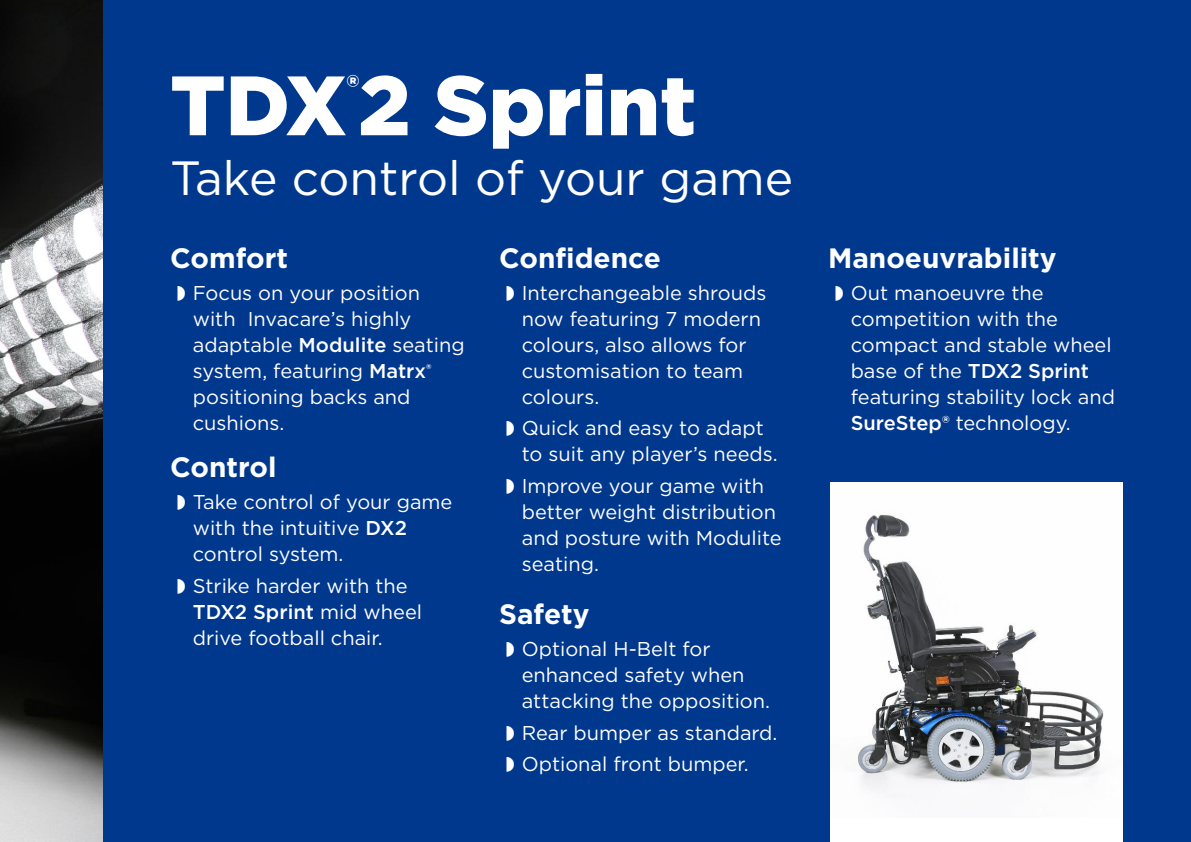
<style>
.page{position:relative;width:1191px;height:842px;background:#00388e}
.page>*{position:absolute;margin:0;border:0;box-sizing:border-box;transform-origin:0 0}
.t1{font:900 84px "Gotham";color:#fff}
.t2{font:48px "Gotham";color:#fff}
.t3{font:900 34px "Gotham";color:#fff}
.t4{font:700 28px "Gotham";color:#fff}
.t5{font:20px/26px "Gotham";color:#fff}
.s1{font-weight:500}
</style>
<div class="page">
<img style="left:0;top:0;width:102px;height:842px">
<div style="left:831px;top:482px;width:292px;height:360px;background:#fff"></div>
<img style="left:854px;top:515px;width:250px;height:281px">
<h1 class="t1" style="left:170px;top:48px;width:527px">TDX2 Sprint</h1>
<h3 class="t3" style="left:347px;top:64px;width:14px">®</h3>
<h2 class="t2" style="left:170px;top:148px;width:624px">Take control of your game</h2>
<h3 class="t4" style="left:170px;top:239px;width:119px">Comfort</h3>
<p class="t5" style="left:193px;top:279px;width:273px;text-indent:-17px">◗ Focus on your position with Invacare’s highly adaptable <span class="s1">Modulite</span> seating system, featuring <span class="s1">Matrx</span><sup>® </sup>positioning backs and cushions.</p>
<h3 class="t4" style="left:170px;top:449px;width:108px">Control</h3>
<p class="t5" style="left:193px;top:488px;width:261px;text-indent:-17px">◗ Take control of your game with the intuitive <span class="s1">DX2 </span>control system.</p>
<p class="t5" style="left:193px;top:572px;width:231px;text-indent:-17px">◗ Strike harder with the<br><span class="s1">TDX2 Sprint</span> mid wheel drive football chair.</p>
<h3 class="t4" style="left:499px;top:239px;width:163px">Confidence</h3>
<p class="t5" style="left:522px;top:279px;width:246px;text-indent:-17px">◗ Interchangeable shrouds now featuring 7 modern colours, also allows for customisation to team colours.</p>
<p class="t5" style="left:522px;top:415px;width:257px;text-indent:-17px">◗ Quick and easy to adapt to suit any player’s needs.</p>
<p class="t5" style="left:522px;top:472px;width:261px;text-indent:-17px">◗ Improve your game with better weight distribution and posture with Modulite seating.</p>
<h3 class="t4" style="left:499px;top:596px;width:92px">Safety</h3>
<p class="t5" style="left:522px;top:635px;width:250px;text-indent:-17px">◗ Optional H-Belt for enhanced safety when attacking the opposition.</p>
<p class="t5" style="left:505px;top:716px;width:274px;line-height:31.6px">◗ Rear bumper as standard. ◗ Optional front bumper.</p>
<h3 class="t4" style="left:828px;top:239px;width:230px">Manoeuvrability</h3>
<p class="t5" style="left:850px;top:279px;width:266px;text-indent:-17px">◗ Out manoeuvre the competition with the compact and stable wheel base of the <span class="s1">TDX2 Sprint </span>featuring stability lock and<br><span class="s1">SureStep®</span> technology.</p>
</div>
